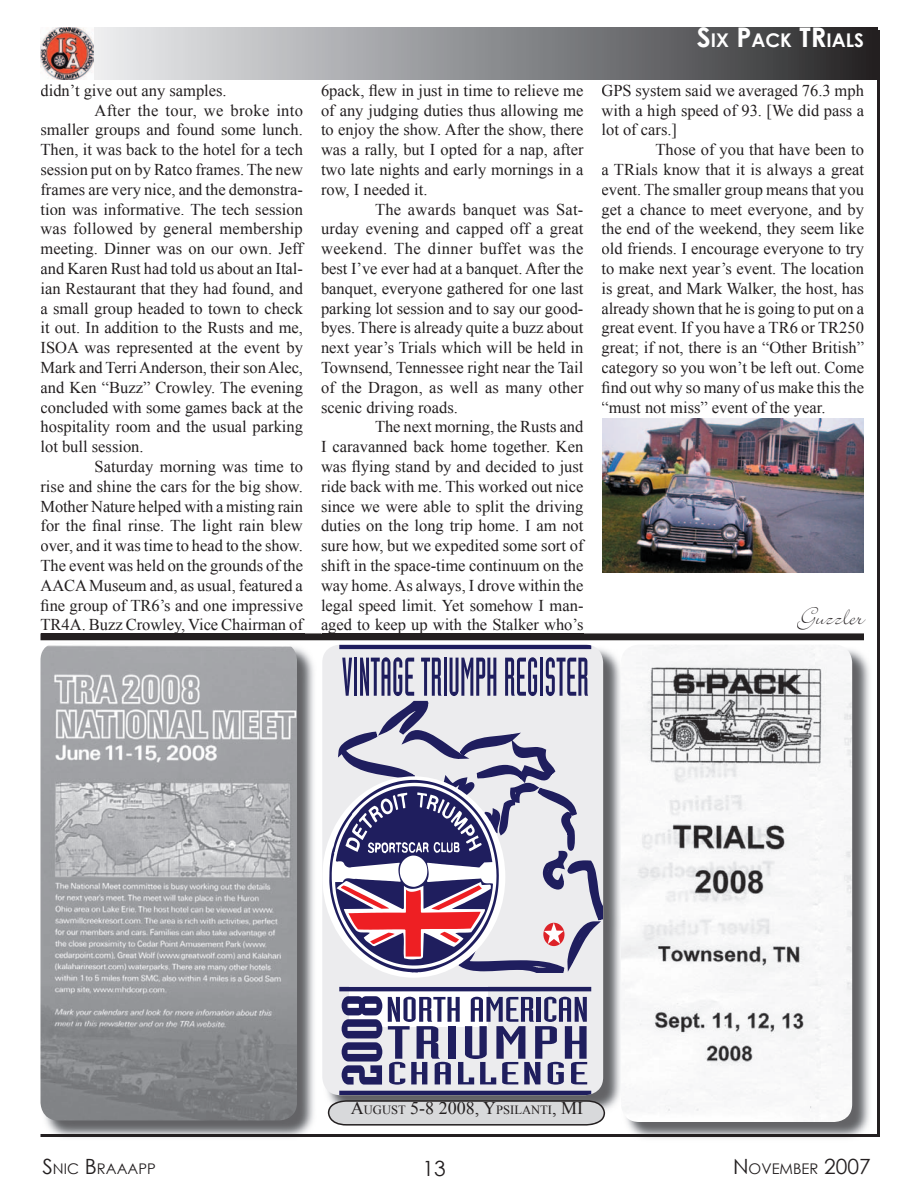
<style>
.page{position:relative;width:918px;height:1188px;background:#fff}
.page>*{position:absolute;margin:0;border:0;box-sizing:border-box;transform-origin:0 0}
.t1{font:27px "Bickley Script";color:#231f20}
.t2{font:21px "Century Gothic";color:#231f20}
.t3{font:700 18.9px "Century Gothic";color:#fff}
.t4{font:18px "Times New Roman";color:#231f20}
.t5{font:16.5px/19.8px "Times New Roman";color:#231f20;text-align:justify}
.t6{font:16.5px "Times New Roman";letter-spacing:.02em;color:#231f20}
.t7{font:14.7px "Century Gothic";color:#231f20}
.s1{font-size:27px}
.s2{font-size:12.6px}
.s3{font-size:21px}
</style>
<div class="page">
<img style="left:93px;top:27px;width:785px;height:52px">
<svg style="left:872px;top:1134px;width:6px;height:3px"></svg>
<hr style="left:317px;top:1134px;width:305px;height:3px;background:#231f20">
<hr style="left:878px;top:30px;width:2px;height:1107px;background:#231f20">
<img style="left:40px;top:27px;width:53px;height:52px">
<img style="left:323px;top:645px;width:298px;height:469px">
<div style="left:322px;top:645px;width:281px;height:450px;background:#ececee;border-radius:18px"></div>
<svg style="left:338px;top:749px;width:265px;height:182px"></svg>
<svg style="left:339px;top:645px;width:252px;height:450px"></svg>
<svg style="left:329px;top:780px;width:170px;height:193px;background:#96809d"></svg>
<svg style="left:342px;top:996px;width:40px;height:89px"></svg>
<svg style="left:342px;top:658px;width:10px;height:38px"></svg>
<hr style="left:354px;top:658px;width:3px;height:38px;background:#1f1e5e">
<svg style="left:360px;top:657px;width:54px;height:39px"></svg>
<svg style="left:421px;top:658px;width:21px;height:38px"></svg>
<hr style="left:444px;top:658px;width:3px;height:38px;background:#1f1e5e">
<svg style="left:450px;top:658px;width:46px;height:38px"></svg>
<svg style="left:505px;top:657px;width:32px;height:39px"></svg>
<hr style="left:540px;top:658px;width:3px;height:38px;background:#1f1e5e">
<svg style="left:546px;top:657px;width:42px;height:39px"></svg>
<svg style="left:388px;top:997px;width:199px;height:88px"></svg>
<img style="left:46px;top:648px;width:268px;height:490px">
<img style="left:41px;top:1134px;width:276px;height:3px">
<img style="left:40px;top:645px;width:257px;height:475px">
<svg style="left:328px;top:1100px;width:277px;height:26px;background:#c2c2c4"></svg>
<img style="left:602px;top:418px;width:262px;height:154px">
<img style="left:627px;top:650px;width:243px;height:489px">
<img style="left:622px;top:1134px;width:250px;height:3px">
<img style="left:621px;top:645px;width:231px;height:477px">
<div style="left:40px;top:633px;width:824px;height:7px;background:#231f20"></div>
<hr style="left:41px;top:633px;width:264px;height:1px;background:#231f20">
<hr style="left:322px;top:633px;width:261px;height:1px;background:#231f20">
<p class="t5" style="left:40px;top:80px;width:188px">didn’t give out any samples.</p>
<p class="t6" style="left:95px;top:99px;width:210px">After the tour, we broke into</p>
<p class="t5" style="left:40px;top:120px;width:264px">smaller groups and found some lunch.</p>
<p class="t5" style="left:40px;top:140px;width:264px">Then, it was back to the hotel for a tech</p>
<p class="t5" style="left:40px;top:159px;width:264px">session put on by Ratco frames. The new</p>
<p class="t5" style="left:40px;top:179px;width:264px">frames are very nice, and the demonstra-</p>
<p class="t5" style="left:40px;top:199px;width:264px">tion was informative. The tech session</p>
<p class="t5" style="left:40px;top:219px;width:264px">was followed by general membership</p>
<p class="t5" style="left:40px;top:239px;width:264px">meeting. Dinner was on our own. Jeff</p>
<p class="t5" style="left:40px;top:258px;width:264px">and Karen Rust had told us about an Ital-</p>
<p class="t5" style="left:40px;top:278px;width:264px">ian Restaurant that they had found, and</p>
<p class="t5" style="left:40px;top:298px;width:264px">a small group headed to town to check</p>
<p class="t5" style="left:40px;top:318px;width:264px">it out. In addition to the Rusts and me,</p>
<p class="t5" style="left:40px;top:338px;width:264px">ISOA was represented at the event by</p>
<p class="t5" style="left:40px;top:357px;width:264px">Mark and Terri Anderson, their son Alec,</p>
<p class="t5" style="left:40px;top:377px;width:264px">and Ken “Buzz” Crowley. The evening</p>
<p class="t5" style="left:40px;top:397px;width:264px">concluded with some games back at the</p>
<p class="t5" style="left:40px;top:417px;width:264px">hospitality room and the usual parking</p>
<p class="t5" style="left:40px;top:437px;width:105px">lot bull session.</p>
<p class="t5" style="left:95px;top:456px;width:210px">Saturday morning was time to</p>
<p class="t5" style="left:40px;top:476px;width:264px">rise and shine the cars for the big show.</p>
<p class="t5" style="left:40px;top:496px;width:264px">Mother Nature helped with a misting rain</p>
<p class="t5" style="left:40px;top:516px;width:264px">for the final rinse. The light rain blew</p>
<p class="t5" style="left:40px;top:536px;width:264px">over, and it was time to head to the show.</p>
<p class="t5" style="left:40px;top:555px;width:264px">The event was held on the grounds of the</p>
<p class="t5" style="left:40px;top:575px;width:264px">AACA Museum and, as usual, featured a</p>
<p class="t5" style="left:40px;top:595px;width:264px">fine group of TR6’s and one impressive</p>
<p class="t5" style="left:321px;top:80px;width:264px">6pack, flew in just in time to relieve me of any judging duties thus allowing me to enjoy the show. After the show, there was a rally, but I opted for a nap, after two late nights and early mornings in a row, I needed it.</p>
<p class="t5" style="left:321px;top:199px;width:264px;text-indent:54px">The awards banquet was Sat&shy;urday evening and capped off a great weekend. The dinner buffet was the best I’ve ever had at a banquet. After the banquet, everyone gathered for one last parking lot session and to say our good&shy;byes. There is already quite a buzz about next year’s Trials which will be held in Townsend, Tennessee right near the Tail of the Dragon, as well as many other scenic driving roads.</p>
<p class="t5" style="left:321px;top:417px;width:264px;text-indent:54px">The next morning, the Rusts and I caravanned back home together. Ken was flying stand by and decided to just ride back with me. This worked out nice since we were able to split the driving duties on the long trip home. I am not sure how, but we expedited some sort of shift in the space-time continuum on the way home. As always, I drove within the legal speed limit. Yet somehow I man-</p>
<p class="t5" style="left:40px;top:615px;width:545px">TR4A. Buzz Crowley, Vice Chairman of aged to keep up with the Stalker who’s</p>
<p class="t3" style="left:697px;top:26px;width:169px"><span class="s1">S</span>IX <span class="s1">P</span>ACK <span class="s1">TR</span>IALS</p>
<p class="t5" style="left:602px;top:80px;width:264px">GPS system said we averaged 76.3 mph with a high speed of 93. [We did pass a lot of cars.]</p>
<p class="t5" style="left:602px;top:140px;width:264px;text-indent:54px">Those of you that have been to a TRials know that it is always a great event. The smaller group means that you get a chance to meet everyone, and by the end of the weekend, they seem like old friends. I encourage everyone to try to make next year’s event. The location is great, and Mark Walker, the host, has already shown that he is going to put on a great event. If you have a TR6 or TR250 great; if not, there is an “Other British” category so you won’t be left out. Come find out why so many of us make this the “must not miss” event of the year.</p>
<h1 class="t1" style="left:800px;top:604px;width:66px">Guzzler</h1>
<p class="t4" style="left:351px;top:1096px;width:234px">A<span class="s2">UGUST</span> 5-8 2008, Y<span class="s2">PSILANTI</span>, MI</p>
<p class="t7" style="left:42px;top:1159px;width:115px"><span class="s3">S</span>NIC <span class="s3">B</span>RAAAPP</p>
<p class="t2" style="left:422px;top:1154px;width:25px">13</p>
<p class="t7" style="left:733px;top:1159px;width:139px"><span class="s3">N</span>OVEMBER <span class="s3">2007</span></p>
</div>
